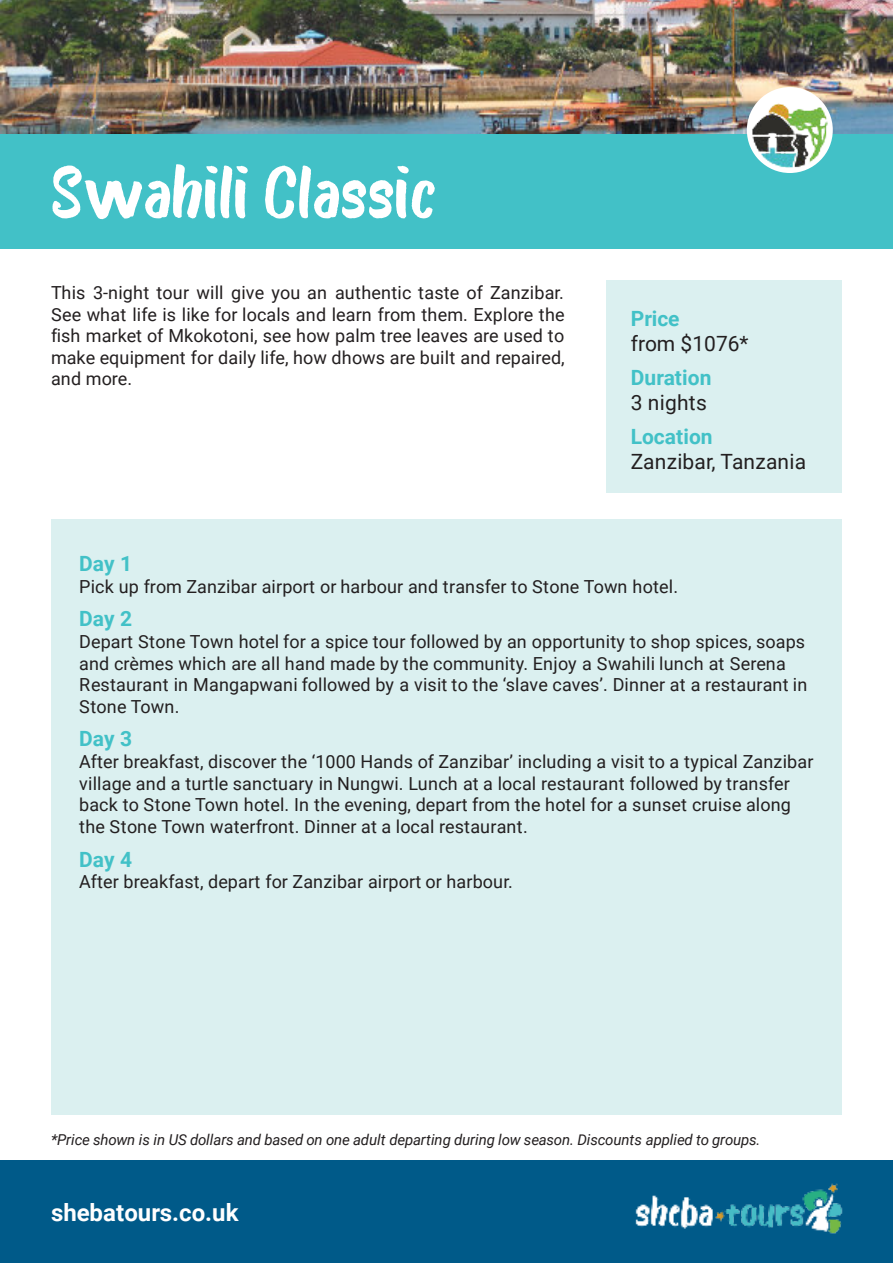
<style>
.page{position:relative;width:893px;height:1263px;background:#fff}
.page>*{position:absolute;margin:0;border:0;box-sizing:border-box;transform-origin:0 0}
.t1{font:72px "Bosk";color:#fff}
.t2{font:700 24px "Roboto";color:#fff}
.t3{font:700 21px "Roboto";color:#42c1c7}
.t4{font:21px "Roboto";letter-spacing:.005em;color:#231f20}
.t5{font:18px/21.6px "Roboto";letter-spacing:.005em;color:#231f20}
.t6{font:italic 15px "Roboto";letter-spacing:-.01em;color:#231f20}
</style>
<div class="page">
<div style="left:607px;top:280px;width:235px;height:212px;background:#dbf0f0"></div>
<div style="left:0;top:134px;width:893px;height:115px;background:#42c1c7"></div>
<div style="left:0;top:1161px;width:893px;height:102px;background:#005a89"></div>
<img style="left:0;top:0;width:893px;height:134px">
<div style="left:51px;top:519px;width:791px;height:596px;background:#dbf0f0"></div>
<img style="left:607px;top:1160px;width:265px;height:74px">
<img style="left:738px;top:84px;width:104px;height:89px">
<h1 class="t1" style="left:51px;top:164px;width:387px">Swahili Classic</h1>
<p class="t5" style="left:51px;top:284px;width:515px;text-align:justify">This 3-night tour will give you an authentic taste of Zanzibar.<br>See what life is like for locals and learn from them. Explore the fish market of Mkokotoni, see how palm tree leaves are used to make equipment for daily life, how dhows are built and repaired, and more.</p>
<p class="t3" style="left:631px;top:310px;width:50px">Price</p>
<p class="t4" style="left:631px;top:335px;width:119px">from $1076*</p>
<p class="t3" style="left:631px;top:369px;width:82px">Duration</p>
<p class="t4" style="left:631px;top:394px;width:78px">3 nights</p>
<p class="t3" style="left:631px;top:428px;width:83px">Location</p>
<p class="t4" style="left:631px;top:453px;width:177px">Zanzibar, Tanzania</p>
<p class="t3" style="left:79px;top:555px;width:55px">Day 1</p>
<p class="t5" style="left:79px;top:577px;width:600px">Pick up from Zanzibar airport or harbour and transfer to Stone Town hotel.</p>
<p class="t3" style="left:79px;top:611px;width:55px">Day 2</p>
<p class="t5" style="left:79px;top:633px;width:730px">Depart Stone Town hotel for a spice tour followed by an opportunity to shop spices, soaps and crèmes which are all hand made by the community. Enjoy a Swahili lunch at Serena Restaurant in Mangapwani followed by a visit to the ‘slave caves’. Dinner at a restaurant in Stone Town.</p>
<p class="t3" style="left:79px;top:731px;width:55px">Day 3</p>
<p class="t5" style="left:79px;top:753px;width:736px">After breakfast, discover the ‘1000 Hands of Zanzibar’ including a visit to a typical Zanzibar village and a turtle sanctuary in Nungwi. Lunch at a local restaurant followed by transfer back to Stone Town hotel. In the evening, depart from the hotel for a sunset cruise along the Stone Town waterfront. Dinner at a local restaurant.</p>
<p class="t3" style="left:79px;top:851px;width:55px">Day 4</p>
<p class="t5" style="left:79px;top:873px;width:435px">After breakfast, depart for Zanzibar airport or harbour.</p>
<p class="t6" style="left:51px;top:1133px;width:711px">*Price shown is in US dollars and based on one adult departing during low season. Discounts applied to groups.</p>
<h2 class="t2" style="left:51px;top:1203px;width:189px">shebatours.co.uk</h2>
</div>
